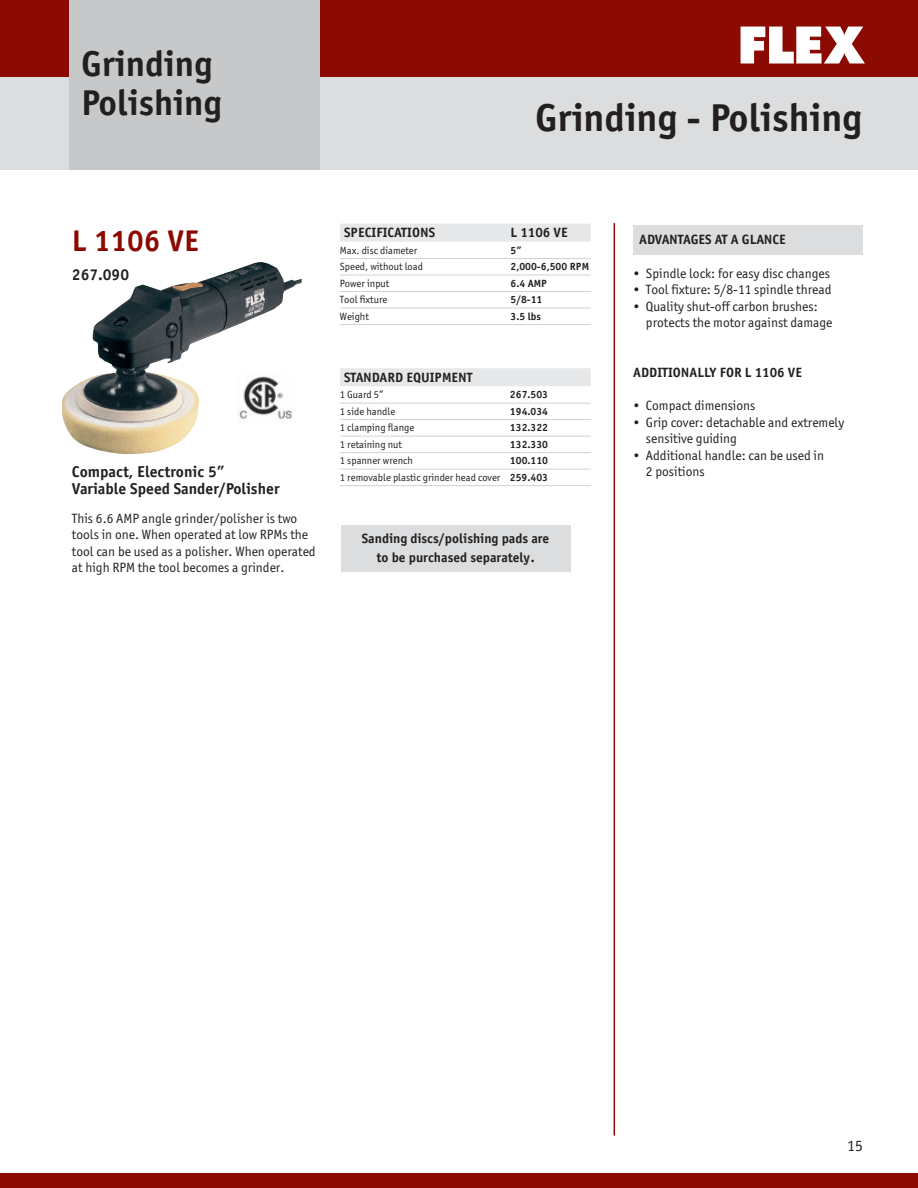
<style>
.page{position:relative;width:918px;height:1188px;background:#fff}
.page>*{position:absolute;margin:0;border:0;box-sizing:border-box;transform-origin:0 0}
.t1{font:700 39px "Officina Sans CTT";color:#231f20}
.t2{font:700 36px/39px "Officina Sans CTT";color:#231f20}
.t3{font:700 30px "Officina Sans CTT";color:#8b0a02}
.t4{font:700 15.75px/16.5px "Officina Sans CTT";color:#231f20}
.t5{font:15.75px "Officina Sans ITC Pro";color:#231f20}
.t6{font:13.5px/16.5px "Officina Sans ITC Pro";color:#231f20}
.t7{font:700 13.5px/18.9px "Officina Sans CTT";color:#231f20;text-align:center}
.t8{font:10.5px "Officina Sans ITC Pro";color:#231f20}
.t9{font:700 10.5px "Officina Sans CTT";color:#231f20}
.s1{font-family:"Officina Sans CTT";font-weight:700}
</style>
<div class="page">
<div style="left:0;top:77px;width:918px;height:93px;background:#dcdddf"></div>
<div style="left:0;top:0;width:918px;height:77px;background:#8b0a02"></div>
<div style="left:0;top:1174px;width:918px;height:14px;background:#8b0a02"></div>
<div style="left:69px;top:0;width:251px;height:170px;background:#c7c8ca"></div>
<svg style="left:741px;top:27px;width:124px;height:37px"></svg>
<div style="left:633px;top:225px;width:230px;height:30px;background:#dcdddf"></div>
<img style="left:62px;top:262px;width:240px;height:192px">
<div style="left:340px;top:224px;width:251px;height:18px;background:#e7e8e9"></div>
<hr style="left:340px;top:258px;width:251px;height:1px;background:#d1d2d4">
<hr style="left:340px;top:275px;width:251px;height:1px;background:#d1d2d4">
<hr style="left:340px;top:291px;width:251px;height:1px;background:#d1d2d4">
<hr style="left:340px;top:308px;width:251px;height:1px;background:#d1d2d4">
<hr style="left:340px;top:324px;width:251px;height:1px;background:#d1d2d4">
<div style="left:340px;top:368px;width:251px;height:18px;background:#e7e8e9"></div>
<hr style="left:340px;top:403px;width:251px;height:1px;background:#d1d2d4">
<hr style="left:340px;top:419px;width:251px;height:1px;background:#d1d2d4">
<hr style="left:340px;top:436px;width:251px;height:1px;background:#d1d2d4">
<hr style="left:340px;top:452px;width:251px;height:1px;background:#d1d2d4">
<hr style="left:340px;top:469px;width:251px;height:1px;background:#d1d2d4">
<hr style="left:340px;top:485px;width:251px;height:1px;background:#d1d2d4">
<hr style="left:614px;top:223px;width:1px;height:913px;background:#8b0a02">
<div style="left:232px;top:373px;width:69px;height:56px;background:#fff"></div>
<img style="left:239px;top:374px;width:53px;height:48px">
<div style="left:341px;top:525px;width:229px;height:47px;background:#dcdddf"></div>
<h2 class="t2" style="left:81px;top:45px;width:142px">Grinding<br>Polishing</h2>
<h1 class="t1" style="left:535px;top:96px;width:329px">Grinding - Polishing</h1>
<h3 class="t3" style="left:72px;top:224px;width:129px">L 1106 VE</h3>
<p class="t4" style="left:72px;top:267px;width:59px">267.090</p>
<p class="t4" style="left:72px;top:464px;width:209px">Compact, Electronic 5”<br>Variable Speed Sander/Polisher</p>
<p class="t6" style="left:72px;top:511px;width:245px">This 6.6 AMP angle grinder/polisher is two tools in one. When operated at low RPMs the tool can be used as a polisher. When operated at high RPM the tool becomes a grinder.</p>
<p class="t7" style="left:344px;top:224px;width:93px">SPECIFICATIONS</p>
<p class="t7" style="left:511px;top:224px;width:59px">L 1106 VE</p>
<p class="t8" style="left:340px;top:246px;width:79px">Max. disc diameter</p>
<p class="t9" style="left:511px;top:244px;width:13px">5”</p>
<p class="t8" style="left:340px;top:263px;width:85px">Speed, without load</p>
<p class="t9" style="left:511px;top:261px;width:80px">2,000-6,500 RPM</p>
<p class="t8" style="left:340px;top:279px;width:51px">Power input</p>
<p class="t9" style="left:511px;top:277px;width:38px">6.4 AMP</p>
<p class="t8" style="left:340px;top:296px;width:49px">Tool fixture</p>
<p class="t9" style="left:511px;top:294px;width:33px">5/8-11</p>
<p class="t8" style="left:340px;top:312px;width:30px">Weight</p>
<p class="t9" style="left:511px;top:310px;width:32px">3.5 lbs</p>
<p class="t7" style="left:344px;top:368px;width:130px">STANDARD EQUIPMENT</p>
<p class="t8" style="left:340px;top:391px;width:45px">1 Guard 5”</p>
<p class="t9" style="left:510px;top:389px;width:40px">267.503</p>
<p class="t8" style="left:340px;top:407px;width:57px">1 side handle</p>
<p class="t9" style="left:510px;top:405px;width:40px">194.034</p>
<p class="t8" style="left:340px;top:424px;width:76px">1 clamping flange</p>
<p class="t9" style="left:510px;top:422px;width:40px">132.322</p>
<p class="t8" style="left:340px;top:440px;width:64px">1 retaining nut</p>
<p class="t9" style="left:510px;top:438px;width:40px">132.330</p>
<p class="t8" style="left:340px;top:457px;width:74px">1 spanner wrench</p>
<p class="t9" style="left:510px;top:455px;width:40px">100.110</p>
<p class="t8" style="left:340px;top:473px;width:210px">1 removable plastic grinder head cover <span class="s1">259.403</span></p>
<p class="t7" style="left:362px;top:530px;width:189px">Sanding discs/polishing pads are to be purchased separately.</p>
<p class="t7" style="left:639px;top:230px;width:148px">ADVANTAGES AT A GLANCE</p>
<p class="t6" style="left:633px;top:266px;width:198px">• Spindle lock: for easy disc changes</p>
<p class="t6" style="left:633px;top:283px;width:200px">• Tool fixture: 5/8-11 spindle thread</p>
<p class="t6" style="left:646px;top:299px;width:188px;text-indent:-13px">• Quality shut-off carbon brushes: protects the motor against damage</p>
<p class="t7" style="left:633px;top:363px;width:170px">ADDITIONALLY FOR L 1106 VE</p>
<p class="t6" style="left:633px;top:399px;width:124px">• Compact dimensions</p>
<p class="t6" style="left:646px;top:415px;width:200px;text-indent:-13px">• Grip cover: detachable and extremely sensitive guiding</p>
<p class="t6" style="left:646px;top:448px;width:180px;text-indent:-13px">• Additional handle: can be used in<br>2 positions</p>
<p class="t5" style="left:847px;top:1140px;width:17px">15</p>
</div>
